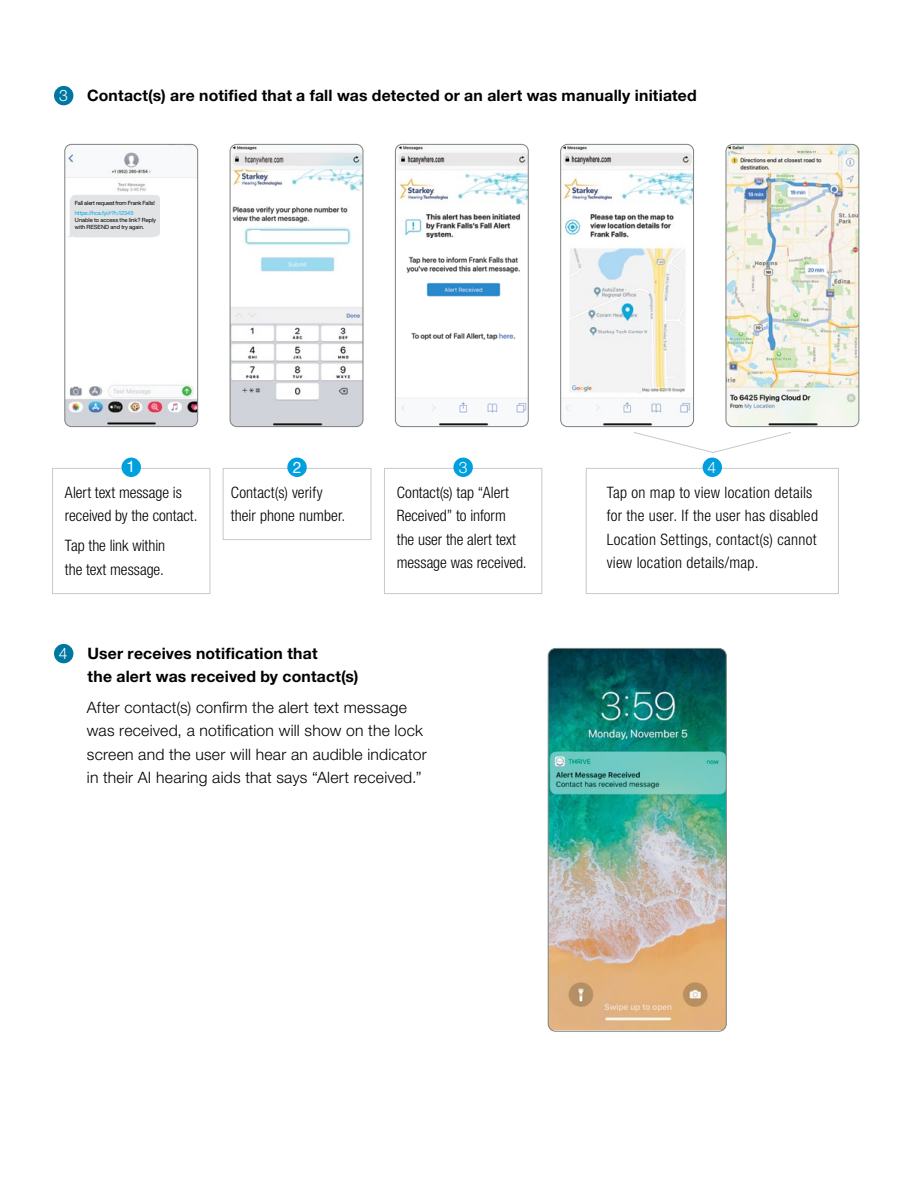
<style>
.page{position:relative;width:918px;height:1188px;background:#fff}
.page>*{position:absolute;margin:0;border:0;box-sizing:border-box;transform-origin:0 0}
.t1{font:300 condensed 15.75px/23.2px "Helvetica Neue LT Std";letter-spacing:.01em;color:#000}
.t2{font:300 15.75px/23.2px "Helvetica Neue LT Std";letter-spacing:.015em;color:#000}
.t3{font:700 15.75px/23.2px "Helvetica Neue LT Std";letter-spacing:.01em;color:#000}
.t4{font:300 15.75px "Helvetica Neue LT Std";color:#fff}
.t5{font:15.75px "Helvetica Neue LT Std";color:#fff}
.t6{font:5.7px/6.9px "Helvetica Neue LT Std";letter-spacing:-.01em;color:#000}
.t7{font:5.7px "Helvetica Neue LT Std";letter-spacing:-.025em;color:#00aae7}
.s1{font-weight:300;color:#fff}
</style>
<div class="page">
<div style="left:54px;top:86px;width:19px;height:19px;background:#0077a0;border-radius:50%"></div>
<div style="left:54px;top:644px;width:19px;height:19px;background:#0077a0;border-radius:50%"></div>
<svg style="left:633px;top:432px;width:158px;height:21px"></svg>
<div style="left:52px;top:468px;width:158px;height:126px;border:1px solid #c7c9c8"></div>
<div style="left:122px;top:458px;width:19px;height:19px;background:#00a0df;border-radius:50%"></div>
<div style="left:223px;top:468px;width:148px;height:72px;border:1px solid #c7c9c8"></div>
<div style="left:287px;top:458px;width:20px;height:19px;background:#00a0df;border-radius:50%"></div>
<div style="left:384px;top:468px;width:158px;height:126px;border:1px solid #c7c9c8"></div>
<div style="left:453px;top:458px;width:20px;height:19px;background:#00a0df;border-radius:50%"></div>
<div style="left:586px;top:468px;width:253px;height:126px;border:1px solid #c7c9c8"></div>
<div style="left:703px;top:458px;width:19px;height:19px;background:#00a0df;border-radius:50%"></div>
<img style="left:65px;top:144px;width:133px;height:282px">
<div style="left:71px;top:195px;width:89px;height:41px;background:#e2e3e4;border-radius:4px"></div>
<svg style="left:69px;top:230px;width:7px;height:7px"></svg>
<div style="left:64px;top:144px;width:134px;height:283px;border:1px solid #7c8180;border-radius:7px"></div>
<img style="left:230px;top:144px;width:133px;height:283px">
<div style="left:251px;top:231px;width:9px;height:10px;background:#fff"></div>
<div style="left:230px;top:144px;width:133px;height:283px;border:1px solid #7c8180;border-radius:7px"></div>
<img style="left:396px;top:144px;width:132px;height:283px">
<div style="left:395px;top:144px;width:134px;height:283px;border:1px solid #7c8180;border-radius:7px"></div>
<img style="left:561px;top:144px;width:133px;height:283px">
<div style="left:560px;top:144px;width:134px;height:283px;border:1px solid #7c8180;border-radius:7px"></div>
<img style="left:726px;top:144px;width:133px;height:283px">
<div style="left:726px;top:144px;width:133px;height:283px;border:1px solid #7c8180;border-radius:7px"></div>
<img style="left:548px;top:648px;width:177px;height:382px">
<div style="left:548px;top:648px;width:179px;height:384px;border:1px solid #7c8180;border-radius:8px"></div>
<p class="t3" style="left:59px;top:84px;width:639px"><span class="s1">3</span> Contact(s) are notified that a fall was detected or an alert was manually initiated</p>
<p class="t6" style="left:75px;top:199px;width:82px">Fall alert request from Frank Falls!</p>
<p class="t7" style="left:75px;top:209px;width:60px">https://hca.fyi/r?f=12345</p>
<p class="t6" style="left:75px;top:216px;width:83px">Unable to access the link? Reply with RESEND and try again.</p>
<p class="t5" style="left:126px;top:457px;width:10px">1</p>
<p class="t1" style="left:65px;top:481px;width:134px">Alert text message is received by the contact.</p>
<p class="t1" style="left:65px;top:534px;width:102px">Tap the link within the text message.</p>
<p class="t5" style="left:293px;top:458px;width:10px">2</p>
<p class="t1" style="left:231px;top:481px;width:116px">Contact(s) verify their phone number.</p>
<p class="t4" style="left:59px;top:644px;width:10px">4</p>
<p class="t3" style="left:87px;top:642px;width:273px">User receives notification that<br>the alert was received by contact(s)</p>
<p class="t4" style="left:459px;top:458px;width:10px">3</p>
<p class="t1" style="left:397px;top:481px;width:131px">Contact(s) tap “Alert<br>Received” to inform the user the alert text message was received.</p>
<p class="t2" style="left:87px;top:696px;width:341px">After contact(s) confirm the alert text message was received, a notification will show on the lock screen and the user will hear an audible indicator in their AI hearing aids that says “Alert received.”</p>
<p class="t4" style="left:708px;top:458px;width:10px">4</p>
<p class="t1" style="left:607px;top:481px;width:213px">Tap on map to view location details for the user. If the user has disabled Location Settings, contact(s) cannot view location details/map.</p>
</div>
